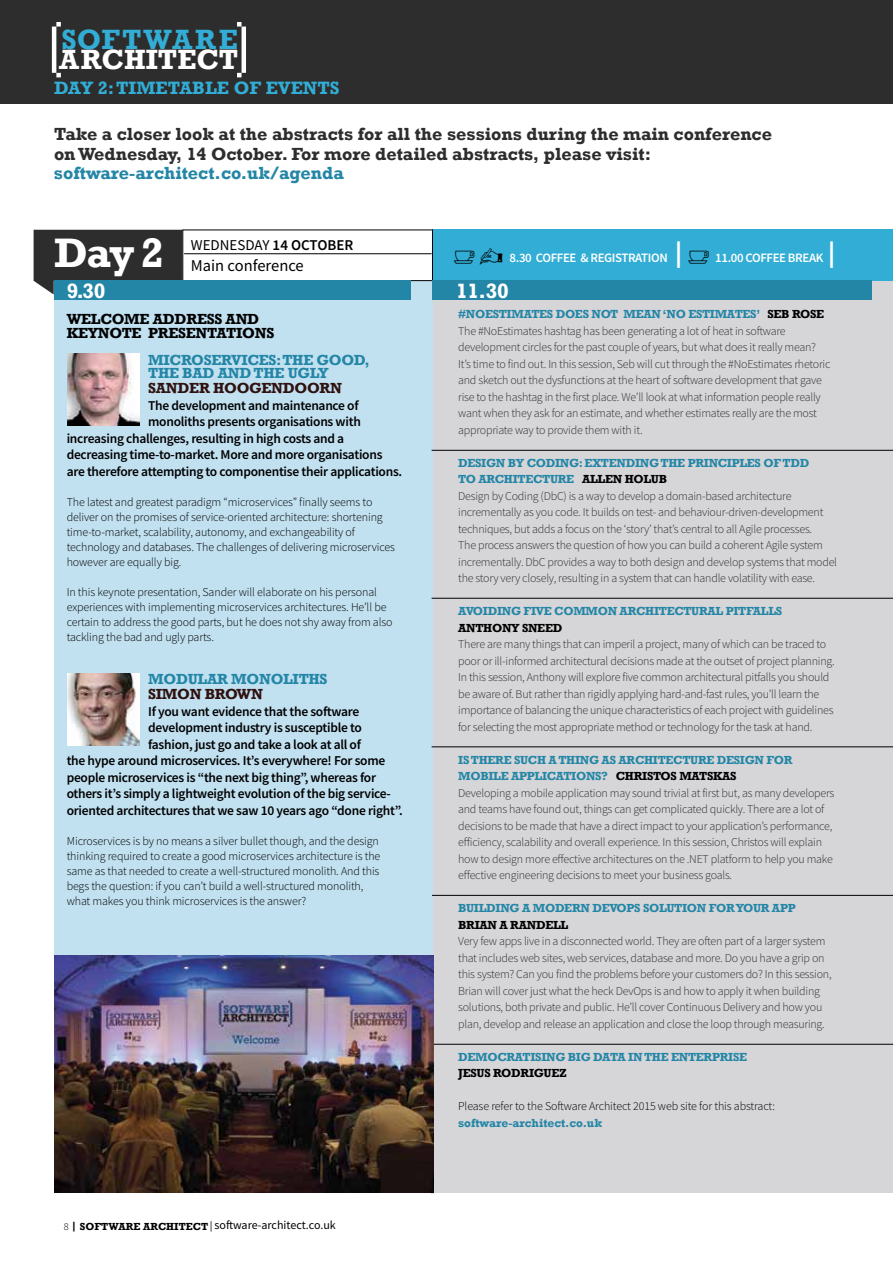
<style>
.page{position:relative;width:893px;height:1263px;background:#fff}
.page>*{position:absolute;margin:0;border:0;box-sizing:border-box;transform-origin:0 0}
.t1{font:700 42.3px "Rockwell";color:#fff}
.t2{font:700 28.95px "Sentinel";color:#fff}
.t3{font:700 28.65px "Rockwell";color:#fff}
.t4{font:700 28.65px "Rockwell";letter-spacing:.07em;color:#32add5}
.t5{font:700 21.3px "Rockwell";color:#fff}
.t6{font:700 18.3px "Rockwell";color:#32add5}
.t7{font:700 18px/19.5px "Rockwell";color:#2d2d2d}
.t8{font:700 18px "Rockwell";color:#2386a6}
.t9{font:16.5px "Source Sans Pro";color:#000}
.t10{font:700 15px/13.5px "Rockwell";letter-spacing:-.02em;color:#2386a6}
.t11{font:700 15px/13.5px "Rockwell";letter-spacing:-.02em;color:#000}
.t12{font:700 15px "Rockwell";letter-spacing:-.02em;color:#2f110f}
.t13{font:15px "Source Sans Pro";color:#000}
.t14{font:600 13.5px "Source Sans Pro";letter-spacing:-.02em;color:#000}
.t15{font:600 12.9px "Source Sans Pro";letter-spacing:-.03em;color:#fff}
.t16{font:300 12px/16.5px "Source Sans Pro";letter-spacing:-.02em;color:#2d2d2d}
.t17{font:300 12px/15px "Source Sans Pro";letter-spacing:-.01em;color:#000}
.t18{font:700 12px/16.5px "Rockwell";letter-spacing:-.025em;color:#2386a6}
.t19{font:12px "Source Sans Pro";color:#000}
.t20{font:700 12px "Rockwell";letter-spacing:-.025em;color:#000}
.s1{font-weight:600}
.s2{font-weight:300;font-size:10.5px}
.s3{font-family:"Rockwell";font-weight:700;font-size:10.5px}
.s4{font-family:"Myriad Pro";font-stretch:condensed;font-size:10.5px}
.s5{color:#000}
</style>
<div class="page">
<div style="left:433px;top:268px;width:460px;height:925px;background:#d6d5d8"></div>
<div style="left:54px;top:268px;width:379px;height:689px;background:#c1e0f0"></div>
<hr style="left:892px;top:268px;width:1px;height:925px;background:#c1e0f0">
<img style="left:67px;top:353px;width:73px;height:73px">
<img style="left:67px;top:673px;width:73px;height:73px">
<div style="left:0;top:0;width:893px;height:104px;background:#2d2d2d"></div>
<hr style="left:242px;top:27px;width:4px;height:46px;background:#fff">
<svg style="left:237px;top:73px;width:5px;height:4px"></svg>
<svg style="left:237px;top:22px;width:5px;height:5px"></svg>
<hr style="left:52px;top:27px;width:4px;height:46px;background:#fff">
<svg style="left:56px;top:73px;width:5px;height:4px"></svg>
<svg style="left:56px;top:22px;width:5px;height:5px"></svg>
<div style="left:433px;top:230px;width:460px;height:51px;background:#32add5"></div>
<div style="left:183px;top:230px;width:249px;height:51px;background:#fff"></div>
<hr style="left:184px;top:253px;width:248px;height:1px;background:#000">
<div style="left:34px;top:230px;width:149px;height:65px;background:#2d2d2d"></div>
<div style="left:54px;top:281px;width:356px;height:19px;background:#2386a6"></div>
<div style="left:433px;top:281px;width:439px;height:19px;background:#2386a6"></div>
<hr style="left:432px;top:450px;width:461px;height:1px;background:#000">
<hr style="left:432px;top:598px;width:461px;height:1px;background:#000">
<hr style="left:432px;top:746px;width:461px;height:1px;background:#000">
<hr style="left:432px;top:895px;width:461px;height:1px;background:#000">
<hr style="left:434px;top:1044px;width:459px;height:1px;background:#000">
<img style="left:54px;top:955px;width:380px;height:238px">
<h3 class="t4" style="left:61px;top:22px;width:178px">SOFTWARE</h3>
<h3 class="t3" style="left:59px;top:42px;width:181px">ARCHITECT</h3>
<h3 class="t6" style="left:54px;top:77px;width:287px">DAY 2: TIMETABLE OF EVENTS</h3>
<h3 class="t7" style="left:54px;top:124px;width:720px">TAKE A CLOSER LOOK AT THE ABSTRACTS FOR ALL THE SESSIONS DURING THE MAIN CONFERENCE<br>ON WEDNESDAY, 14 OCTOBER. FOR MORE DETAILED ABSTRACTS, PLEASE VISIT:</h3>
<h3 class="t8" style="left:54px;top:162px;width:291px">SOFTWARE-ARCHITECT.CO.UK/AGENDA</h3>
<h1 class="t1" style="left:54px;top:227px;width:111px">DAY 2</h1>
<p class="t13" style="left:191px;top:235px;width:164px">wedneSDAY <span class="s1">14 October</span></p>
<h3 class="t9" style="left:191px;top:255px;width:114px">Main conference</h3>
<p class="t15" style="left:510px;top:250px;width:33px">8.30 Coff</p>
<p class="t15" style="left:563px;top:250px;width:92px">ee &amp; registration</p>
<h2 class="t2" style="left:674px;top:230px;width:10px">|</h2>
<h2 class="t2" style="left:827px;top:230px;width:10px">|</h2>
<p class="t15" style="left:715px;top:250px;width:38px">11.00 Coff</p>
<p class="t15" style="left:773px;top:250px;width:45px">ee break</p>
<h3 class="t5" style="left:67px;top:278px;width:40px">9.30</h3>
<h3 class="t5" style="left:456px;top:278px;width:54px">11.30</h3>
<p class="t11" style="left:67px;top:312px;width:194px">WELCOME ADDRESS AND<br>KEYNOTE</p>
<p class="t11" style="left:148px;top:326px;width:11px">PRESENTATIONS</p>
<p class="t10" style="left:148px;top:353px;width:223px">MICROSERVICES: THE GOOD,<br>THE BAD AND THE UGLY</p>
<p class="t12" style="left:148px;top:379px;width:195px">SANDER HOOGENDOORN</p>
<p class="t14" style="left:148px;top:396px;width:212px">The development and maintenance of</p>
<p class="t14" style="left:148px;top:413px;width:214px">monoliths presents organisations with</p>
<p class="t14" style="left:67px;top:429px;width:279px">increasing challenges, resulting in high costs and a</p>
<p class="t14" style="left:67px;top:446px;width:317px">decreasing time-to-market. More and more organisations</p>
<p class="t14" style="left:67px;top:462px;width:337px">are therefore attempting to componentise their applications.</p>
<p class="t17" style="left:67px;top:494px;width:330px">The latest and greatest paradigm “microservices” finally seems to deliver on the promises of service-oriented architecture: shortening time-to-market, scalability, autonomy, and exchangeability of technology and databases. The challenges of delivering microservices however are equally big.</p>
<p class="t17" style="left:67px;top:584px;width:327px">I n this keynote presentation, Sander will elaborate on his personal experiences with implementing microservices architectures. H e’ll be certain to address the good parts, but he does not shy away from also tackling the bad and ugly parts.</p>
<p class="t10" style="left:148px;top:672px;width:181px">MODULAR MONOLITHS</p>
<p class="t12" style="left:148px;top:685px;width:116px">SIMON BROWN</p>
<p class="t14" style="left:148px;top:702px;width:213px">If you want evidence that the software</p>
<p class="t14" style="left:148px;top:719px;width:215px">development industry is susceptible to</p>
<p class="t14" style="left:148px;top:735px;width:214px">fashion, just go and take a look at all of</p>
<p class="t14" style="left:67px;top:752px;width:320px">the hype around microservices. It’s everywhere! For some</p>
<p class="t14" style="left:67px;top:768px;width:311px">people microservices is “the next big thing”, whereas for</p>
<p class="t14" style="left:67px;top:785px;width:326px">others it’s simply a lightweight evolution of the big service-</p>
<p class="t14" style="left:67px;top:801px;width:338px">oriented architectures that we saw 10 years ago “done right”.</p>
<p class="t17" style="left:67px;top:833px;width:315px">M icroservices is by no means a silver bullet though, and the design thinking required to create a good microservices architecture is the same as that needed to create a well-structured monolith. And this begs the question: if you can’t build a well-structured monolith, what makes you think microservices is the answer?</p>
<p class="t19" style="left:64px;top:1217px;width:274px"><span class="s2">8</span> <span class="s3">| SOFTWARE ARCHITECT</span> <span class="s4">|</span> software-architect.co.uk</p>
<p class="t18" style="left:458px;top:306px;width:367px">#NOESTIMATES DOES NOT MEAN ‘NO ESTIMATES’ <span class="s5">SEB ROSE</span></p>
<p class="t16" style="left:458px;top:322px;width:374px">The #N oEstimates hashtag has been generating a lot of heat in software development circles for the past couple of years, but what does it really mean?<br>It’s time to find out. I n this session, Seb will cut through the #N oEstimates rhetoric and sketch out the dysfunctions at the heart of software development that gave rise to the hashtag in the first place. We’ll look at what information people really want when they ask for an estimate, and whether estimates really are the most appropriate way to provide them with it.</p>
<p class="t18" style="left:458px;top:454px;width:334px">DESIGN BY CODING: EXTENDING THE PRINCIPLES OF TDD<br>TO ARCHITECTURE <span class="s5">ALLEN HOLUB</span></p>
<p class="t16" style="left:458px;top:487px;width:380px">Design by Coding (DbC) is a way to develop a domain-based architecture incrementally as you code. It builds on test- and behaviour-driven-development techniques, but adds a focus on the ‘story’ that’s central to all Agile processes.<br>The process answers the question of how you can build a coherent Agile system incrementally. DbC provides a way to both design and develop systems that model the story very closely, resulting in a system that can handle volatility with ease.</p>
<p class="t18" style="left:458px;top:603px;width:326px">AVOIDING FIVE COMMON ARCHITECTURAL PITFALLS</p>
<p class="t20" style="left:458px;top:620px;width:106px">ANTHONY SNEED</p>
<p class="t16" style="left:458px;top:636px;width:378px">There are many things that can imperil a project, many of which can be traced to poor or ill-informed architectural decisions made at the outset of project planning.<br>I n this session, Anthony will explore five common architectural pitfalls you should be aware of. But rather than rigidly applying hard-and-fast rules, you’ll learn the importance of balancing the unique characteristics of each project with guidelines for selecting the most appropriate method or technology for the task at hand.</p>
<p class="t18" style="left:458px;top:751px;width:336px">IS THERE SUCH A THING AS ARCHITECTURE DESIGN FOR<br>MOBILE APPLICATIONS? <span class="s5">CHRISTOS MATSKAS</span></p>
<p class="t16" style="left:458px;top:784px;width:378px">Developing a mobile application may sound trivial at first but, as many developers and teams have found out, things can get complicated quickly. There are a lot of decisions to be made that have a direct impact to your application’s performance, efficiency, scalability and overall experience. I n this session, Christos will explain how to design more effective architectures on the .NET</p>
<p class="t16" style="left:458px;top:850px;width:376px;text-indent:253px">platform to help you make effective engineering decisions to meet your business goals.</p>
<p class="t18" style="left:458px;top:900px;width:339px">BUILDING A MODERN DEVOPS SOLUTION FOR YOUR APP</p>
<p class="t20" style="left:458px;top:917px;width:112px">BRIAN A RANDELL</p>
<p class="t16" style="left:458px;top:933px;width:375px">Very few apps live in a disconnected world. They are often part of a larger system that includes web sites, web services, database and more. Do you have a grip on this system? Can you find the problems before your customers do? I n this session, Brian will cover just what the heck DevOps is and how to apply it when building solutions, both private and public. He’ll cover Continuous Delivery and how you plan, develop and release an application and close the loop through measuring.</p>
<p class="t18" style="left:458px;top:1048px;width:290px">DEMOCRATISING BIG DATA IN THE ENTERPRISE</p>
<p class="t20" style="left:458px;top:1066px;width:109px">JESUS RODRIGUEZ</p>
<p class="t17" style="left:458px;top:1099px;width:318px">Please refer to the Software Architect 2015 web site for this abstract:</p>
<p class="t18" style="left:458px;top:1114px;width:146px">SOFTWARE-ARCHITECT.CO.UK</p>
</div>
